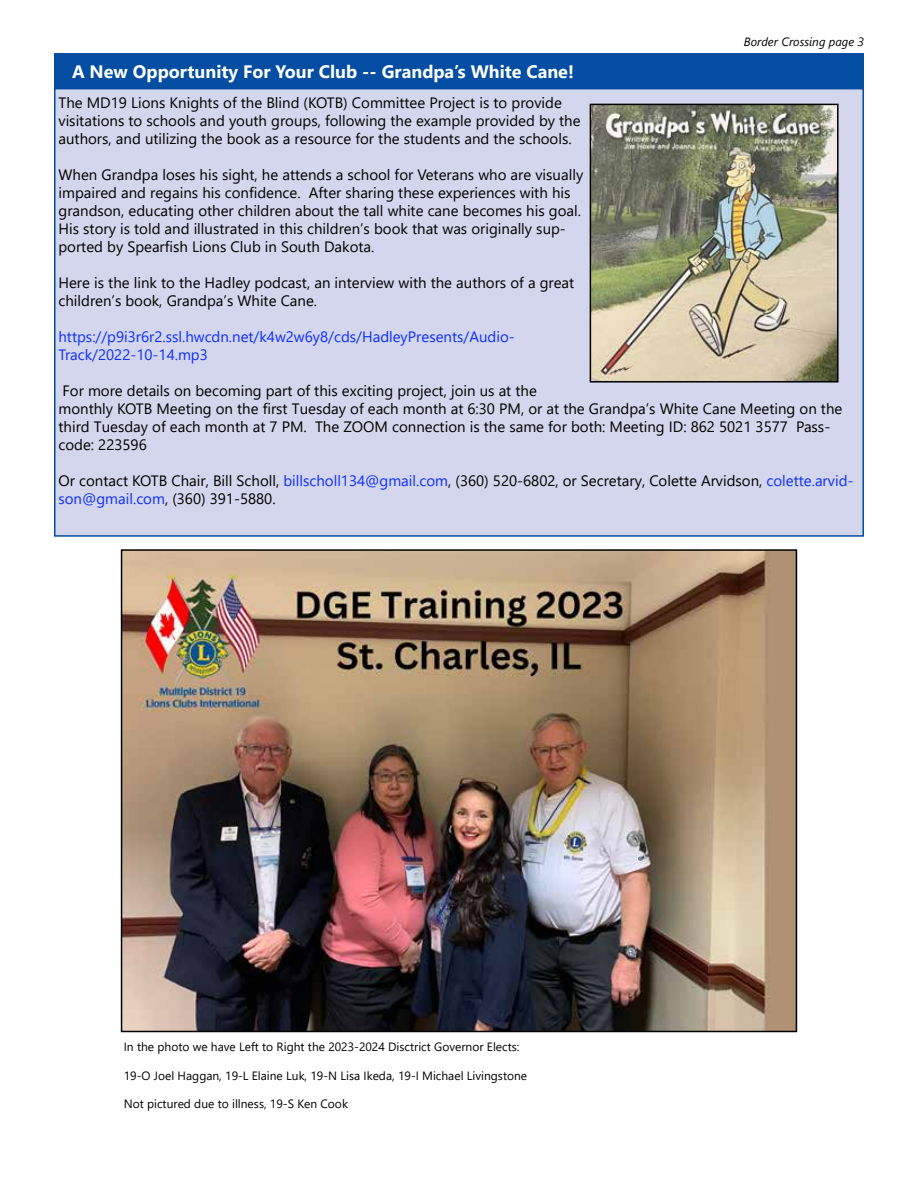
<style>
.page{position:relative;width:918px;height:1188px;background:#fff}
.page>*{position:absolute;margin:0;border:0;box-sizing:border-box;transform-origin:0 0}
.t1{font:700 18px "Segoe UI";color:#fff}
.t2{font:15px/18px "Segoe UI";color:#000}
.t3{font:15px/18px "Segoe UI";color:#0e2fff}
.t4{font:12px "Segoe UI";color:#000}
.t5{font:italic 12px "Segoe UI";color:#000}
.s1{color:#0e2fff}
</style>
<div class="page">
<div style="left:55px;top:89px;width:808px;height:447px;background:#d3d6ec"></div>
<div style="left:54px;top:53px;width:810px;height:36px;background:#034ea2"></div>
<img style="left:593px;top:107px;width:243px;height:273px">
<div style="left:590px;top:104px;width:249px;height:279px;border:2px solid #000"></div>
<img style="left:124px;top:552px;width:670px;height:477px">
<div style="left:121px;top:549px;width:676px;height:483px;border:2px solid #000"></div>
<p class="t1" style="left:72px;top:55px;width:503px">A New Opportunity For Your Club -- Grandpa’s White Cane!</p>
<p class="t5" style="left:744px;top:31px;width:122px">Border Crossing page 3</p>
<p class="t2" style="left:58px;top:92px;width:524px">The MD19 Lions Knights of the Blind (KOTB) Committee Project is to provide visitations to schools and youth groups, following the example provided by the authors, and utilizing the book as a resource for the students and the schools.</p>
<p class="t2" style="left:58px;top:164px;width:526px">When Grandpa loses his sight, he attends a school for Veterans who are visually impaired and regains his confidence. After sharing these experiences with his grandson, educating other children about the tall white cane becomes his goal.<br>His story is told and illustrated in this children’s book that was originally sup&shy;ported by Spearfish Lions Club in South Dakota.</p>
<p class="t2" style="left:58px;top:272px;width:517px">Here is the link to the Hadley podcast, an interview with the authors of a great children’s book, Grandpa’s White Cane.</p>
<p class="t3" style="left:58px;top:326px;width:458px">https://p9i3r6r2.ssl.hwcdn.net/k4w2w6y8/cds/HadleyPresents/Audio-<br>Track/2022-10-14.mp3</p>
<p class="t2" style="left:58px;top:380px;width:785px">For more details on becoming part of this exciting project, join us at the<br>monthly KOTB Meeting on the first Tuesday of each month at 6:30 PM, or at the Grandpa’s White Cane Meeting on the third Tuesday of each month at 7 PM. The ZOOM connection is the same for both: Meeting ID: 862 5021 3577 Pass&shy;code: 223596</p>
<p class="t2" style="left:58px;top:470px;width:796px">Or contact KOTB Chair, Bill Scholl, <span class="s1">billscholl134@gmail.com</span>, (360) 520-6802, or Secretary, Colette Arvidson, <span class="s1">colette.arvid&shy;son@gmail.com</span>, (360) 391-5880.</p>
<p class="t4" style="left:124px;top:1035px;width:397px">In the photo we have Left to Right the 2023-2024 Disctrict Governor Elects:</p>
<p class="t4" style="left:124px;top:1064px;width:405px">19-O Joel Haggan, 19-L Elaine Luk, 19-N Lisa Ikeda, 19-I Michael Livingstone</p>
<p class="t4" style="left:124px;top:1093px;width:226px">Not pictured due to illness, 19-S Ken Cook</p>
</div>
